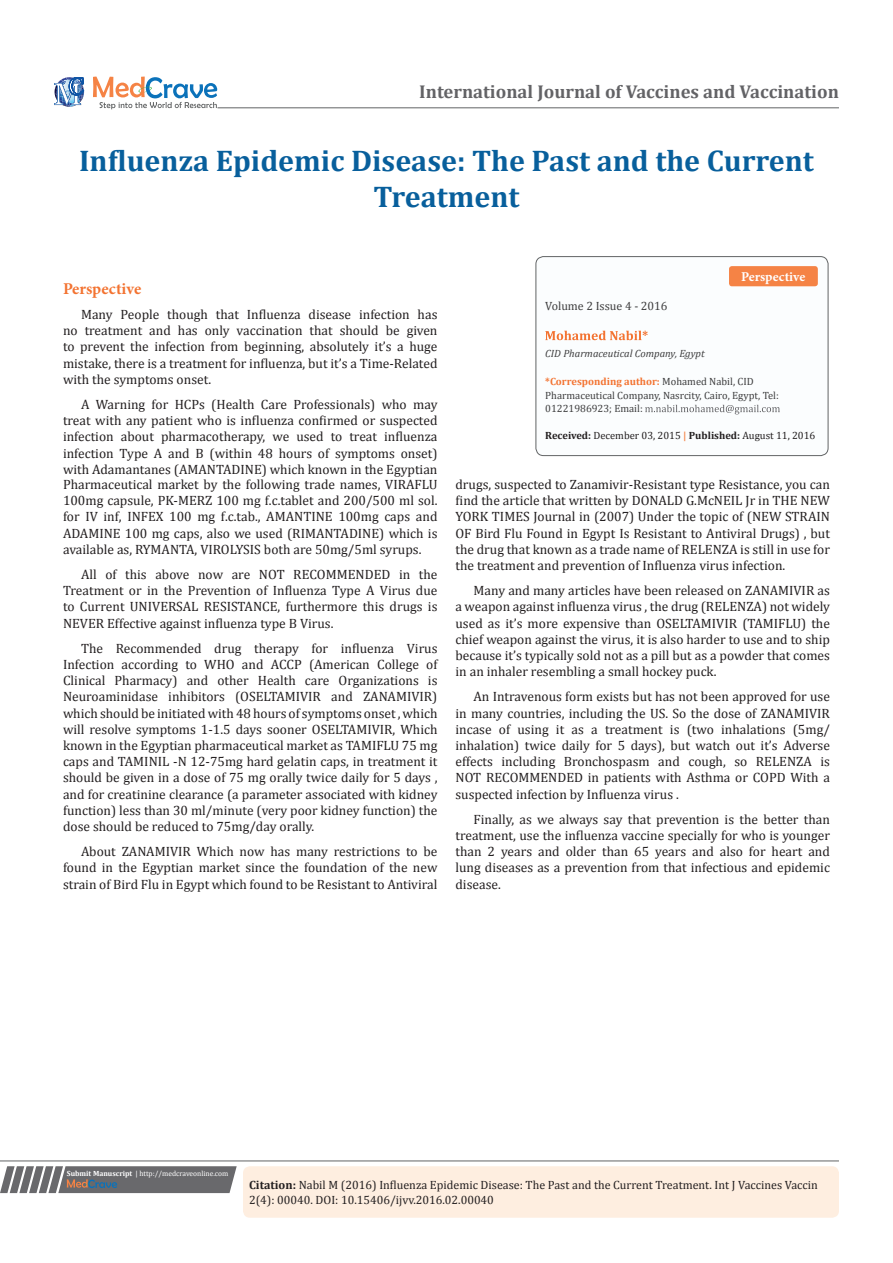
<style>
.page{position:relative;width:893px;height:1263px;background:#fff}
.page>*{position:absolute;margin:0;border:0;box-sizing:border-box;transform-origin:0 0}
.t1{font:700 30px/36px "Cambria";color:#085f9c;text-align:center}
.t2{font:700 18.6px "Cambria";color:#636366}
.t3{font:700 16.5px "Minion Pro";color:#f37331}
.t4{font:13.5px/16.2px "Cambria";color:#231f20;text-align:justify}
.t5{font:700 13.5px "Minion Pro";color:#fff}
.Citation{font:12px/14.4px "Cambria";color:#231f20}
.t6{font:12px "Cambria";color:#3e3e3f}
.t7{font:10.5px/13.5px "Cambria";color:#3e3e3f}
.t8{font:10.5px "Cambria";color:#231f20}
.t9{font:italic 10.5px "Cambria";color:#3e3e3f}
.t10{font:7.5px "Cambria";color:#fff}
.s1{font-weight:700;color:#f37331}
.s2{font-weight:700}
.s3{font-weight:700;color:#f58345}
</style>
<div class="page">
<svg style="left:54px;top:77px;width:30px;height:30px"></svg>
<svg style="left:93px;top:77px;width:124px;height:32px"></svg>
<svg style="left:0;top:1166px;width:237px;height:27px;background:#78787a"></svg>
<hr style="left:0;top:1161px;width:839px;height:1px;background:#626465">
<hr style="left:218px;top:108px;width:621px;height:1px;background:#626465">
<div style="left:536px;top:257px;width:292px;height:199px;background:#fbfdfe;border-radius:8px"></div>
<svg style="left:545px;top:331px;width:103px;height:9px"></svg>
<svg style="left:645px;top:405px;width:135px;height:9px"></svg>
<div style="left:535px;top:256px;width:293px;height:200px;border:1px solid #626465;border-radius:8px"></div>
<div style="left:729px;top:266px;width:89px;height:20px;background:#f58345;border-radius:3px"></div>
<div style="left:243px;top:1166px;width:596px;height:52px;background:#feeee0;border-radius:7px"></div>
<p class="t2" style="left:419px;top:79px;width:421px">International Journal of Vaccines and Vaccination</p>
<p class="t1" style="left:79px;top:142px;width:736px">Influenza Epidemic Disease: The Past and the Current<br>Treatment</p>
<p class="t3" style="left:63px;top:277px;width:80px">Perspective</p>
<p class="t4" style="left:63px;top:306px;width:376px;text-indent:18px">Many People though that Influenza disease infection has no treatment and has only vaccination that should be given to prevent the infection from beginning, absolutely it’s a huge mistake, there is a treatment for influenza, but it’s a Time-Related with the symptoms onset.</p>
<p class="t4" style="left:63px;top:396px;width:376px;text-indent:18px">A Warning for HCPs (Health Care Professionals) who may treat with any patient who is influenza confirmed or suspected infection about pharmacotherapy, we used to treat influenza infection Type A and B (within 48 hours of symptoms onset) with Adamantanes (AMANTADINE) which known in the Egyptian</p>
<p class="t4" style="left:63px;top:476px;width:376px">Pharmaceutical market by the following trade names, VIRAFLU 100mg capsule, PK-MERZ 100 mg f.c.tablet and 200/500 ml sol. for IV inf, INFEX 100 mg f.c.tab., AMANTINE 100mg caps and ADAMINE 100 mg caps, also we used (RIMANTADINE) which is available as, RYMANTA, VIROLYSIS both are 50mg/5ml syrups.</p>
<p class="t4" style="left:63px;top:566px;width:376px;text-indent:18px">All of this above now are NOT RECOMMENDED in the Treatment or in the Prevention of Influenza Type A Virus due to Current UNIVERSAL RESISTANCE, furthermore this drugs is NEVER Effective against influenza type B Virus.</p>
<p class="t4" style="left:63px;top:640px;width:376px;text-indent:18px">The Recommended drug therapy for influenza Virus Infection according to WHO and ACCP (American College of Clinical Pharmacy) and other Health care Organizations is Neuroaminidase inhibitors (OSELTAMIVIR and ZANAMIVIR) which should be initiated with 48 hours of symptoms onset , which will resolve symptoms 1-1.5 days sooner OSELTAMIVIR, Which known in the Egyptian pharmaceutical market as TAMIFLU 75 mg caps and TAMINIL -N 12-75mg hard gelatin caps, in treatment it should be given in a dose of 75 mg orally twice daily for 5 days , and for creatinine clearance (a parameter associated with kidney function) less than 30 ml/minute (very poor kidney function) the dose should be reduced to 75mg/day orally.</p>
<p class="t4" style="left:63px;top:843px;width:376px;text-indent:18px">About ZANAMIVIR Which now has many restrictions to be found in the Egyptian market since the foundation of the new strain of Bird Flu in Egypt which found to be Resistant to Antiviral</p>
<p class="t6" style="left:545px;top:298px;width:124px">Volume 2 Issue 4 - 2016</p>
<p class="t5" style="left:741px;top:267px;width:65px">Perspective</p>
<p class="t9" style="left:545px;top:346px;width:161px">CID Pharmaceutical Company, Egypt</p>
<p class="t7" style="left:545px;top:375px;width:235px"><span class="s1">*Corresponding author:</span> Mohamed Nabil, CID<br>Pharmaceutical Company, Nasrcity, Cairo, Egypt, Tel:<br>01221986923; Email:</p>
<p class="t8" style="left:545px;top:429px;width:272px"><span class="s2">Received:</span> December 03, 2015 <span class="s3">|</span> <span class="s2">Published:</span> August 11, 2016</p>
<p class="t4" style="left:455px;top:476px;width:376px">drugs, suspected to Zanamivir-Resistant type Resistance, you can find the article that written by DONALD G.McNEIL Jr in THE NEW YORK TIMES Journal in (2007) Under the topic of (NEW STRAIN OF Bird Flu Found in Egypt Is Resistant to Antiviral Drugs) , but the drug that known as a trade name of RELENZA is still in use for the treatment and prevention of Influenza virus infection.</p>
<p class="t4" style="left:455px;top:582px;width:376px;text-indent:18px">Many and many articles have been released on ZANAMIVIR as a weapon against influenza virus , the drug (RELENZA) not widely used as it’s more expensive than OSELTAMIVIR (TAMIFLU) the chief weapon against the virus, it is also harder to use and to ship because it’s typically sold not as a pill but as a powder that comes in an inhaler resembling a small hockey puck.</p>
<p class="t4" style="left:455px;top:689px;width:376px;text-indent:18px">An Intravenous form exists but has not been approved for use in many countries, including the US. So the dose of ZANAMIVIR incase of using it as a treatment is (two inhalations (5mg/ inhalation) twice daily for 5 days), but watch out it’s Adverse effects including Bronchospasm and cough, so RELENZA is NOT RECOMMENDED in patients with Asthma or COPD With a suspected infection by Influenza virus .</p>
<p class="t4" style="left:455px;top:811px;width:376px;text-indent:18px">Finally, as we always say that prevention is the better than treatment, use the influenza vaccine specially for who is younger than 2 years and older than 65 years and also for heart and lung diseases as a prevention from that infectious and epidemic disease.</p>
<p class="t10" style="left:67px;top:1169px;width:163px"><span class="s2">Submit Manuscript</span> | http://medcraveonline.com</p>
<p class="Citation" style="left:249px;top:1178px;width:570px"><span class="s2">Citation:</span> Nabil M (2016) Influenza Epidemic Disease: The Past and the Current Treatment. Int J Vaccines Vaccin<br>2(4): 00040. DOI: 10.15406/ijvv.2016.02.00040</p>
</div>
